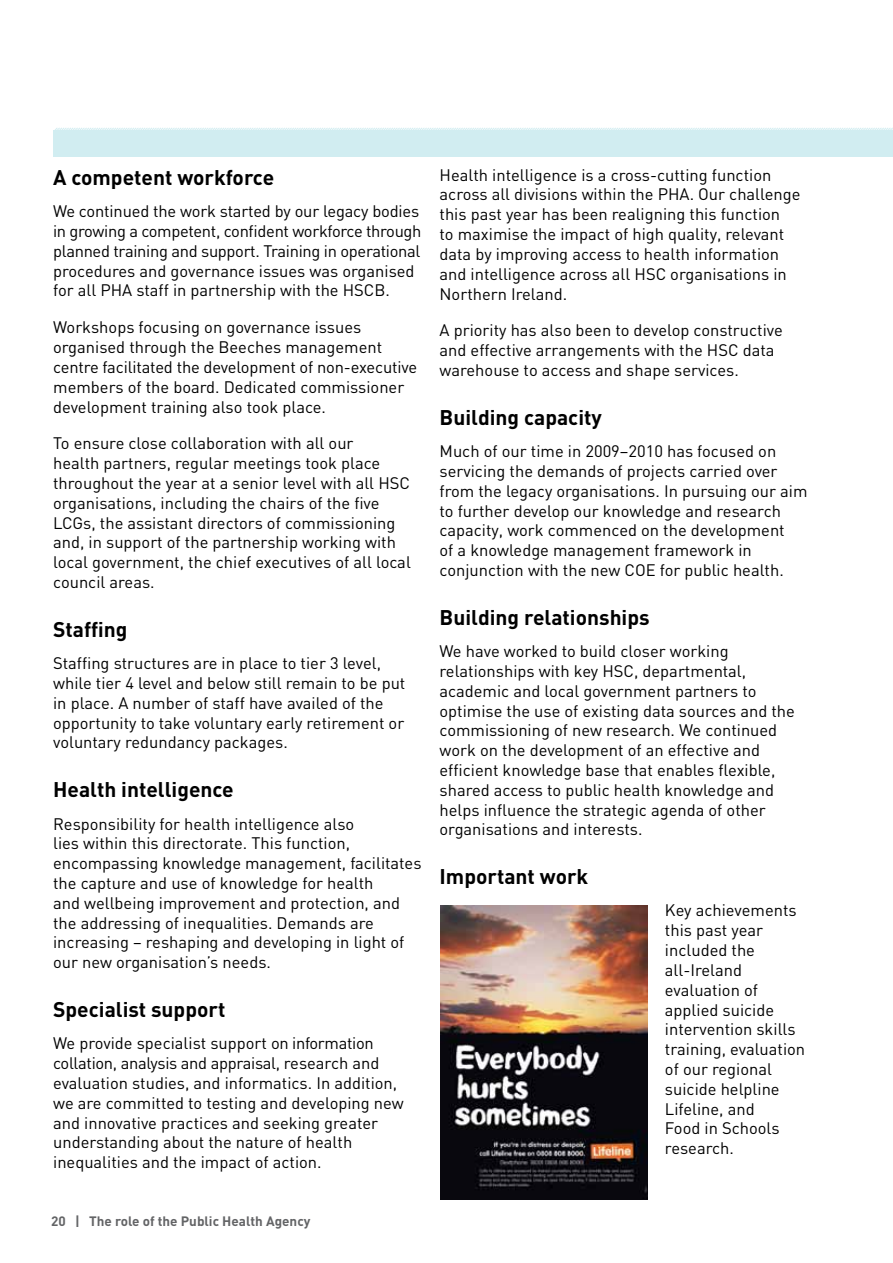
<style>
.page{position:relative;width:893px;height:1263px;background:#fff}
.page>*{position:absolute;margin:0;border:0;box-sizing:border-box;transform-origin:0 0}
.t1{font:700 21px "DIN";color:#000}
.t2{font:16.5px/19.8px "DIN";color:#000}
.t3{font:700 13.5px "DIN";color:#636466}
</style>
<div class="page">
<img style="left:440px;top:905px;width:208px;height:294px">
<div style="left:53px;top:130px;width:840px;height:26px;background:#d1edf1"></div>
<svg style="left:55px;top:127px;width:838px;height:3px"></svg>
<p class="t1" style="left:53px;top:163px;width:223px">A competent workforce</p>
<p class="t2" style="left:53px;top:201px;width:370px">We continued the work started by our legacy bodies in growing a competent, confident workforce through planned training and support. Training in operational procedures and governance issues was organised for all PHA staff in partnership with the HSCB.</p>
<p class="t2" style="left:53px;top:317px;width:366px">Workshops focusing on governance issues organised through the Beeches management centre facilitated the development of non-executive members of the board. Dedicated commissioner development training also took place.</p>
<p class="t2" style="left:53px;top:433px;width:359px">To ensure close collaboration with all our<br>health partners, regular meetings took place throughout the year at a senior level with all HSC organisations, including the chairs of the five LCGs, the assistant directors of commissioning and, in support of the partnership working with local government, the chief executives of all local council areas.</p>
<p class="t1" style="left:53px;top:615px;width:76px">Staffing</p>
<p class="t2" style="left:53px;top:653px;width:354px">Staffing structures are in place to tier 3 level, while tier 4 level and below still remain to be put in place. A number of staff have availed of the opportunity to take voluntary early retirement or voluntary redundancy packages.</p>
<p class="t1" style="left:53px;top:776px;width:182px">Health intelligence</p>
<p class="t2" style="left:53px;top:813px;width:370px">Responsibility for health intelligence also<br>lies within this directorate. This function, encompassing knowledge management, facilitates the capture and use of knowledge for health<br>and wellbeing improvement and protection, and the addressing of inequalities. Demands are increasing – reshaping and developing in light of our new organisation’s needs.</p>
<p class="t1" style="left:53px;top:995px;width:174px">Specialist support</p>
<p class="t2" style="left:53px;top:1033px;width:352px">We provide specialist support on information collation, analysis and appraisal, research and evaluation studies, and informatics. In addition, we are committed to testing and developing new and innovative practices and seeking greater understanding about the nature of health inequalities and the impact of action.</p>
<p class="t3" style="left:51px;top:1213px;width:261px">20 | The role of the Public Health Agency</p>
<p class="t2" style="left:440px;top:165px;width:362px">Health intelligence is a cross-cutting function across all divisions within the PHA. Our challenge this past year has been realigning this function<br>to maximise the impact of high quality, relevant data by improving access to health information and intelligence across all HSC organisations in Northern Ireland.</p>
<p class="t2" style="left:440px;top:320px;width:345px">A priority has also been to develop constructive and effective arrangements with the HSC data warehouse to access and shape services.</p>
<p class="t1" style="left:440px;top:403px;width:164px">Building capacity</p>
<p class="t2" style="left:440px;top:441px;width:369px">Much of our time in 2009–2010 has focused on servicing the demands of projects carried over from the legacy organisations. In pursuing our aim to further develop our knowledge and research capacity, work commenced on the development<br>of a knowledge management framework in conjunction with the new COE for public health.</p>
<p class="t1" style="left:440px;top:603px;width:212px">Building relationships</p>
<p class="t2" style="left:440px;top:641px;width:357px">We have worked to build closer working relationships with key HSC, departmental, academic and local government partners to optimise the use of existing data sources and the commissioning of new research. We continued work on the development of an effective and efficient knowledge base that enables flexible, shared access to public health knowledge and helps influence the strategic agenda of other organisations and interests.</p>
<p class="t1" style="left:440px;top:863px;width:150px">Important work</p>
<p class="t2" style="left:665px;top:900px;width:142px">Key achievements this past year included the all-Ireland evaluation of applied suicide intervention skills training, evaluation of our regional suicide helpline<br>Lifeline, and<br>Food in Schools research.</p>
</div>
